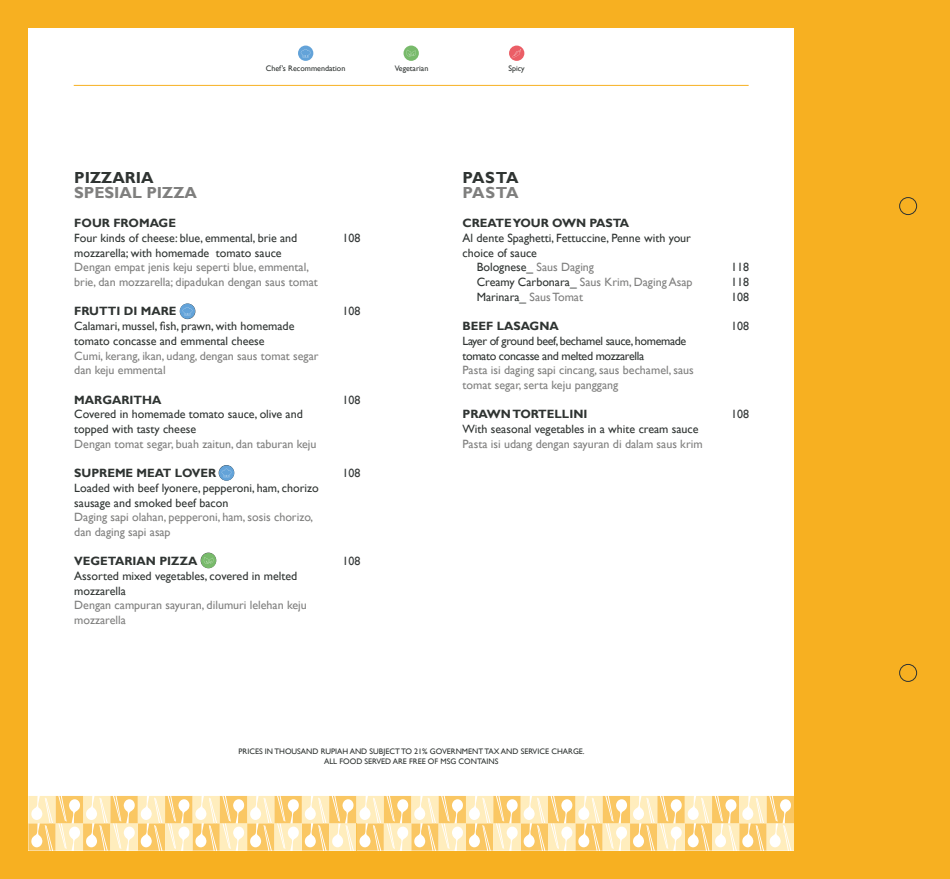
<style>
.page{position:relative;width:950px;height:879px;background:#f7b021}
.page>*{position:absolute;margin:0;border:0;box-sizing:border-box;transform-origin:0 0}
.t1{font:700 16px "Gill Sans";color:#7f7f7e}
.t2{font:700 16px "Gill Sans";color:#2f3432}
.t3{font:12px/14.7px "Gill Sans";color:#2f3432}
.t4{font:12px/14.7px "Gill Sans";color:#7f7f7e}
.t5{font:700 12px "Gill Sans";color:#2f3432}
.t6{font:12px/14.7px "Gill Sans";letter-spacing:-.03em;color:#2f3432}
.t7{font:12px/14.7px "Gill Sans";color:#353939;text-align:justify}
.t8{font:8px/9.6px "Gill Sans";color:#2f3432;text-align:center}
.s1{color:#7f7f7e}
.s2{color:#2f3432}
</style>
<div class="page">
<div style="left:28px;top:28px;width:766px;height:822px;background:#fff"></div>
<svg style="left:28px;top:796px;width:766px;height:54px"></svg>
<svg style="left:298px;top:46px;width:15px;height:15px"></svg>
<svg style="left:301px;top:49px;width:9px;height:8px"></svg>
<div style="left:509px;top:46px;width:15px;height:15px;background:#eb5e66;border-radius:50%"></div>
<svg style="left:512px;top:49px;width:9px;height:8px"></svg>
<div style="left:403px;top:46px;width:16px;height:15px;background:#78ba6b;border-radius:50%"></div>
<svg style="left:406px;top:50px;width:10px;height:7px"></svg>
<hr style="left:74px;top:85px;width:674px;height:1px;background:#f7b021">
<div style="left:899px;top:197px;width:17px;height:18px;border:1px solid #2f3432;border-radius:50%"></div>
<div style="left:899px;top:664px;width:17px;height:17px;border:1px solid #2f3432;border-radius:50%"></div>
<svg style="left:180px;top:303px;width:15px;height:16px"></svg>
<svg style="left:183px;top:307px;width:9px;height:8px"></svg>
<svg style="left:219px;top:465px;width:15px;height:16px"></svg>
<svg style="left:222px;top:469px;width:9px;height:8px"></svg>
<div style="left:201px;top:553px;width:15px;height:15px;background:#78ba6b;border-radius:50%"></div>
<svg style="left:203px;top:557px;width:10px;height:7px"></svg>
<p class="t8" style="left:266px;top:64px;width:81px">Chef’s Recommendation</p>
<p class="t8" style="left:395px;top:64px;width:35px">Vegetarian</p>
<p class="t8" style="left:508px;top:64px;width:18px">Spicy</p>
<h1 class="t2" style="left:74px;top:168px;width:81px">PIZZARIA</h1>
<h1 class="t1" style="left:74px;top:183px;width:31px">SPESIAL</h1>
<h1 class="t1" style="left:146px;top:183px;width:22px">PIZZA</h1>
<p class="t5" style="left:74px;top:216px;width:103px">FOUR FROMAG E</p>
<p class="t3" style="left:74px;top:231px;width:225px">Four kinds of cheese: blue, emmental, brie and mozzarella; with homemade tomato sauce</p>
<p class="t4" style="left:74px;top:260px;width:245px">Dengan empat jenis keju seperti blue, emmental, brie, dan mozzarella; dipadukan dengan saus tomat</p>
<p class="t5" style="left:74px;top:304px;width:104px">FRUTTI DI MARE</p>
<p class="t3" style="left:74px;top:319px;width:222px">Calamari, mussel, fish, prawn, with homemade tomato concasse and emmental cheese</p>
<p class="t4" style="left:74px;top:348px;width:246px">Cumi, kerang, ikan, udang, dengan saus tomat segar dan keju emmental</p>
<p class="t5" style="left:74px;top:392px;width:89px">MARGARITHA</p>
<p class="t3" style="left:74px;top:407px;width:230px">Covered in homemade tomato sauce, olive and topped with tasty cheese</p>
<p class="t4" style="left:74px;top:436px;width:244px">Dengan tomat segar, buah zaitun, dan taburan keju</p>
<p class="t5" style="left:74px;top:466px;width:143px">SUPREME MEAT LOVER</p>
<p class="t3" style="left:74px;top:481px;width:246px">Loaded with beef lyonere, pepperoni, ham, chorizo sausage and smoked beef bacon</p>
<p class="t4" style="left:74px;top:510px;width:240px">Daging sapi olahan, pepperoni, ham, sosis chorizo, dan daging sapi asap</p>
<p class="t5" style="left:74px;top:554px;width:125px">VEG ETARIAN PIZZA</p>
<p class="t3" style="left:74px;top:569px;width:224px">Assorted mixed vegetables, covered in melted mozzarella</p>
<p class="t4" style="left:74px;top:598px;width:234px">Dengan campuran sayuran, dilumuri lelehan keju mozzarella</p>
<p class="t7" style="left:342px;top:231px;width:19px">108</p>
<p class="t7" style="left:342px;top:304px;width:19px">108</p>
<p class="t7" style="left:342px;top:392px;width:19px">108</p>
<p class="t7" style="left:342px;top:466px;width:19px">108</p>
<p class="t7" style="left:342px;top:554px;width:19px">108</p>
<h1 class="t2" style="left:462px;top:168px;width:23px">PASTA</h1>
<h1 class="t1" style="left:462px;top:183px;width:23px">PASTA</h1>
<p class="t5" style="left:462px;top:216px;width:168px">CREATE YOUR OWN PASTA</p>
<p class="t3" style="left:462px;top:231px;width:230px">Al dente Spaghetti, Fettuccine, Penne with your</p>
<p class="t3" style="left:462px;top:245px;width:76px">choice of sauce</p>
<p class="t3" style="left:476px;top:260px;width:119px">Bolognese_ <span class="s1">Saus Daging</span></p>
<p class="t4" style="left:476px;top:275px;width:217px"><span class="s2">Creamy Carbonara_</span> Saus Krim, Daging Asap</p>
<p class="t3" style="left:476px;top:289px;width:108px">Marinara_ <span class="s1">Saus Tomat</span></p>
<p class="t5" style="left:462px;top:319px;width:98px">BEEF LASAG NA</p>
<p class="t6" style="left:462px;top:334px;width:225px">Layer of ground beef, bechamel sauce, homemade tomato concasse and melted mozzarella</p>
<p class="t4" style="left:462px;top:363px;width:233px">Pasta isi daging sapi cincang, saus bechamel, saus tomat segar, serta keju panggang</p>
<p class="t5" style="left:462px;top:407px;width:126px">PRAWN TORTELLINI</p>
<p class="t3" style="left:462px;top:422px;width:238px">With seasonal vegetables in a white cream sauce</p>
<p class="t4" style="left:462px;top:436px;width:242px">Pasta isi udang dengan sayuran di dalam saus krim</p>
<p class="t7" style="left:731px;top:260px;width:19px">118<br>118<br>108</p>
<p class="t7" style="left:731px;top:319px;width:19px">108</p>
<p class="t7" style="left:731px;top:407px;width:19px">108</p>
<p class="t8" style="left:238px;top:747px;width:348px">Prices in Thousand Rupiah and subject to 21% Government Tax and Service Charg e.<br>All food served are free of MSG Contains</p>
</div>
